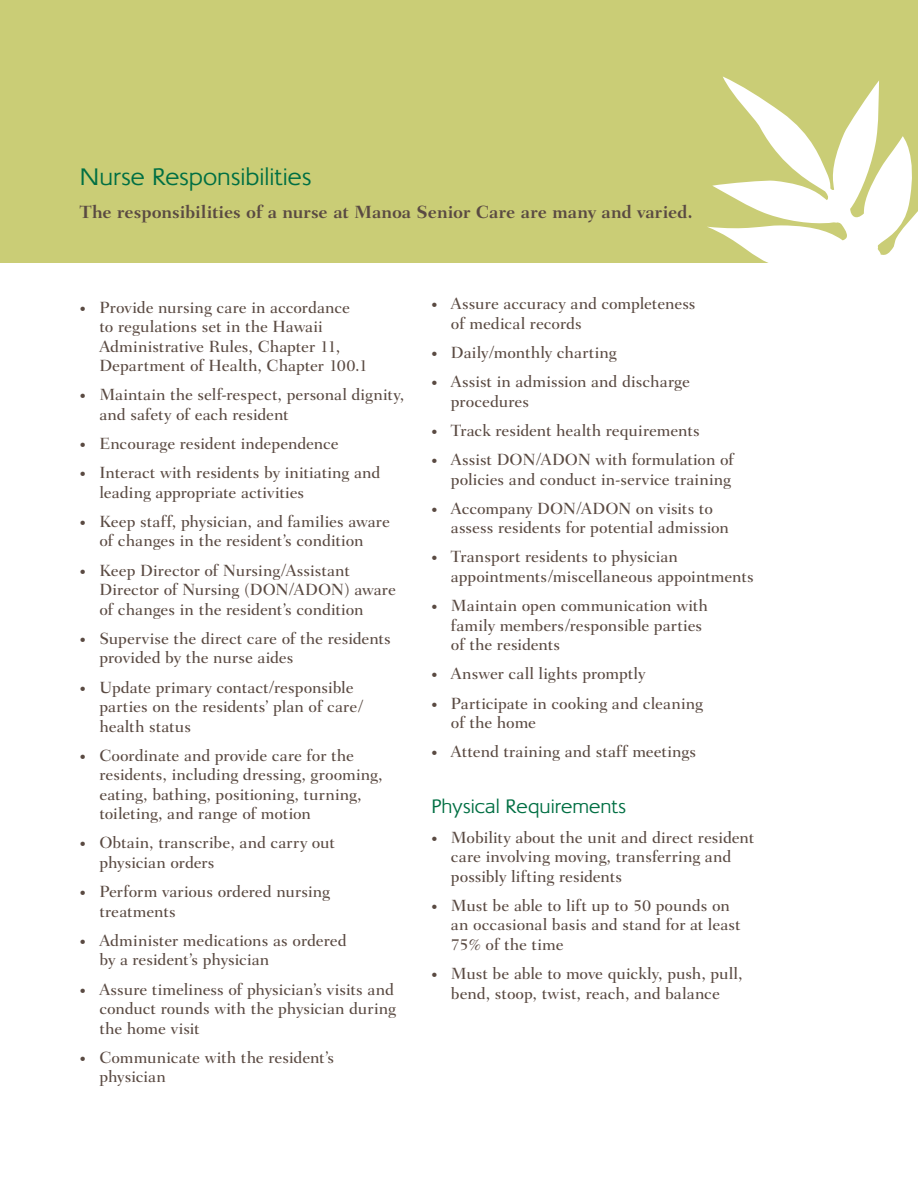
<style>
.page{position:relative;width:918px;height:1188px;background:#fff}
.page>*{position:absolute;margin:0;border:0;box-sizing:border-box;transform-origin:0 0}
.t1{font:24px "New Lincoln Gothic BT";color:#006f43}
.t2{font:19.5px "New Lincoln Gothic BT";color:#006f43}
.t3{font:700 18px "Fairfield LH";letter-spacing:-.005em;color:#5a4a42}
.t4{font:500 16.5px/19.5px "Fairfield LH";letter-spacing:-.005em;color:#5a4a42}
.s1{font-size:12px}
</style>
<div class="page">
<div style="left:0;top:0;width:918px;height:262px;background:#cacd76"></div>
<svg style="left:707px;top:76px;width:211px;height:187px"></svg>
<h1 class="t1" style="left:80px;top:162px;width:233px">Nurse Responsibilities</h1>
<p class="t3" style="left:80px;top:202px;width:614px">The responsibilities of a nurse at Manoa Senior Care are many and varied.</p>
<p class="t4" style="left:99px;top:297px;width:270px;text-indent:-20px"><span class="s1">•</span> Provide nursing care in accordance to regulations set in the Hawaii Administrative Rules, Chapter 11, Department of Health, Chapter 100.1</p>
<p class="t4" style="left:99px;top:385px;width:307px;text-indent:-20px"><span class="s1">•</span> Maintain the self-respect, personal dignity, and safety of each resident</p>
<p class="t4" style="left:80px;top:434px;width:260px"><span class="s1">•</span> Encourage resident independence</p>
<p class="t4" style="left:99px;top:463px;width:283px;text-indent:-20px"><span class="s1">•</span> Interact with residents by initiating and leading appropriate activities</p>
<p class="t4" style="left:80px;top:512px;width:312px;text-align:center"><span class="s1">•</span> Keep staff, physician, and families aware of changes in the resident’s condition</p>
<p class="t4" style="left:99px;top:560px;width:298px;text-indent:-20px"><span class="s1">•</span> Keep Director of Nursing/Assistant<br>Director of Nursing (DON/ADON) aware of changes in the resident’s condition</p>
<p class="t4" style="left:99px;top:629px;width:293px;text-indent:-20px"><span class="s1">•</span> Supervise the direct care of the residents provided by the nurse aides</p>
<p class="t4" style="left:99px;top:677px;width:265px;text-indent:-20px"><span class="s1">•</span> Update primary contact/responsible parties on the residents’ plan of care/ health status</p>
<p class="t4" style="left:99px;top:746px;width:285px;text-indent:-20px"><span class="s1">•</span> Coordinate and provide care for the residents, including dressing, grooming, eating, bathing, positioning, turning, toileting, and range of motion</p>
<p class="t4" style="left:99px;top:833px;width:237px;text-indent:-20px"><span class="s1">•</span> Obtain, transcribe, and carry out physician orders</p>
<p class="t4" style="left:99px;top:882px;width:232px;text-indent:-20px"><span class="s1">•</span> Perform various ordered nursing treatments</p>
<p class="t4" style="left:99px;top:931px;width:249px;text-indent:-20px"><span class="s1">•</span> Administer medications as ordered by a resident’s physician</p>
<p class="t4" style="left:99px;top:980px;width:298px;text-indent:-20px"><span class="s1">•</span> Assure timeliness of physician’s visits and conduct rounds with the physician during the home visit</p>
<p class="t4" style="left:99px;top:1048px;width:236px;text-indent:-20px"><span class="s1">•</span> Communicate with the resident’s physician</p>
<p class="t4" style="left:451px;top:294px;width:246px;text-indent:-20px"><span class="s1">•</span> Assure accuracy and completeness of medical records</p>
<p class="t4" style="left:431px;top:343px;width:187px"><span class="s1">•</span> Daily/monthly charting</p>
<p class="t4" style="left:451px;top:372px;width:241px;text-indent:-20px"><span class="s1">•</span> Assist in admission and discharge procedures</p>
<p class="t4" style="left:431px;top:421px;width:270px"><span class="s1">•</span> Track resident health requirements</p>
<p class="t4" style="left:431px;top:450px;width:304px;text-align:right"><span class="s1">•</span> Assist DON/ADON with formulation of policies and conduct in-service training</p>
<p class="t4" style="left:451px;top:499px;width:280px;text-indent:-20px"><span class="s1">•</span> Accompany DON/ADON on visits to assess residents for potential admission</p>
<p class="t4" style="left:451px;top:547px;width:304px;text-indent:-20px"><span class="s1">•</span> Transport residents to physician appointments/miscellaneous appointments</p>
<p class="t4" style="left:451px;top:596px;width:259px;text-indent:-20px"><span class="s1">•</span> Maintain open communication with family members/responsible parties of the residents</p>
<p class="t4" style="left:431px;top:664px;width:215px"><span class="s1">•</span> Answer call lights promptly</p>
<p class="t4" style="left:451px;top:694px;width:254px;text-indent:-20px"><span class="s1">•</span> Participate in cooking and cleaning of the home</p>
<p class="t4" style="left:431px;top:742px;width:266px"><span class="s1">•</span> Attend training and staff meetings</p>
<p class="t2" style="left:431px;top:794px;width:196px">Physical Requirements</p>
<p class="t4" style="left:451px;top:828px;width:305px;text-indent:-20px"><span class="s1">•</span> Mobility about the unit and direct resident care involving moving, transferring and possibly lifting residents</p>
<p class="t4" style="left:451px;top:896px;width:291px;text-indent:-20px"><span class="s1">•</span> Must be able to lift up to 50 pounds on an occasional basis and stand for at least<br>75% of the time</p>
<p class="t4" style="left:431px;top:964px;width:313px;text-align:center"><span class="s1">•</span> Must be able to move quickly, push, pull, bend, stoop, twist, reach, and balance</p>
</div>
